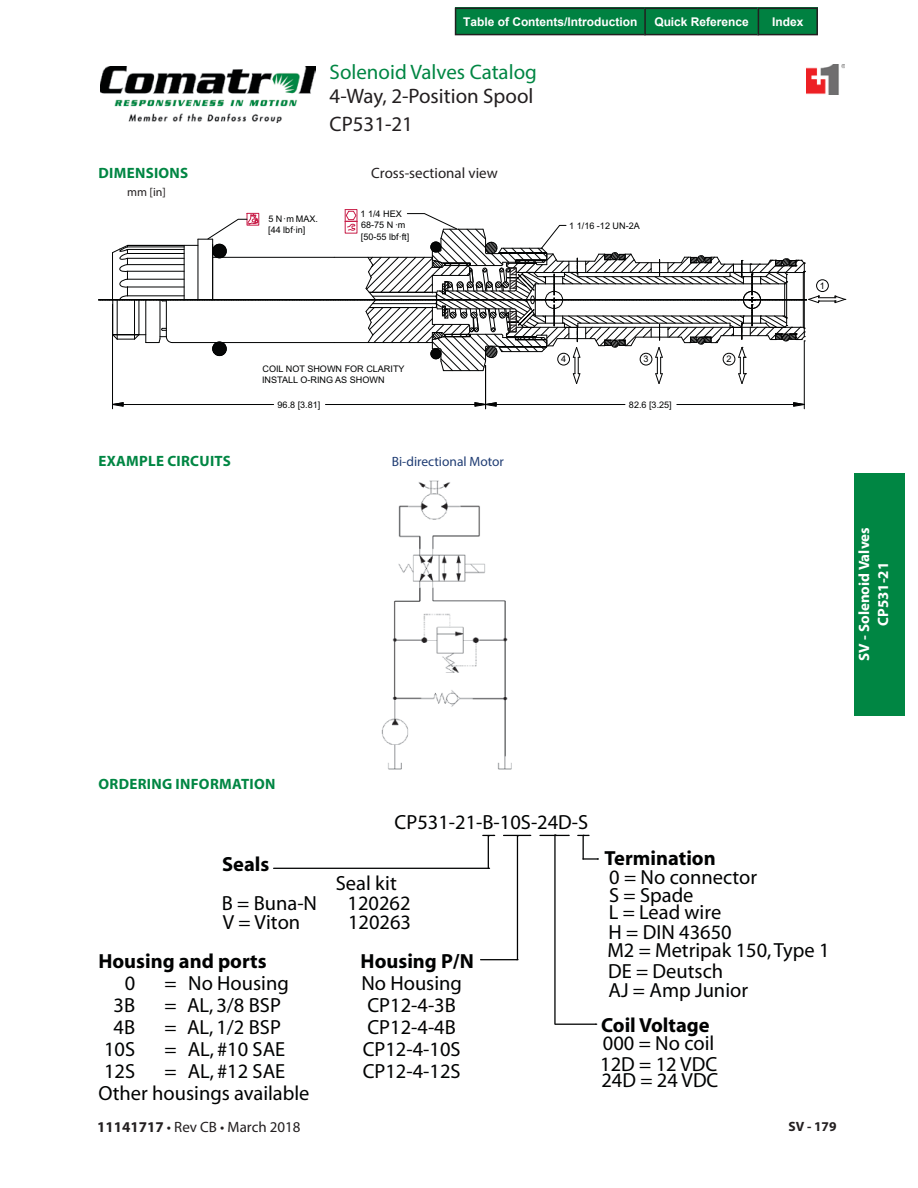
<style>
.page{position:relative;width:918px;height:1188px;background:#fff}
.page>*{position:absolute;margin:0;border:0;box-sizing:border-box;transform-origin:0 0}
.t1{font:21px "Myriad Pro";color:#231f20}
.t2{font:21px "Myriad Pro";color:#008643}
.t3{font:20.55px/19.5px "Myriad";color:#010202}
.t4{font:700 20.55px "Myriad";color:#010202}
.t5{font:700 15px "Myriad Pro";letter-spacing:.02em;color:#008643}
.t6{font:15px "Myriad Pro";color:#231f20}
.t7{font:700 15px "Myriad Pro";color:#fff}
.t8{font:13.5px "Myriad Pro";color:#1f3c73}
.t9{font:700 13.5px "Myriad Pro";color:#231f20}
.t10{font:700 12px "Arial";color:#fff}
.t11{font:12px "Myriad Pro";color:#231f20}
.t12{font:9px/11.6px "Arial";color:#010202}
.s1{font-weight:700}
</style>
<div class="page">
<div style="left:854px;top:473px;width:51px;height:242px;background:#008643"></div>
<img style="left:100px;top:67px;width:215px;height:55px">
<img style="left:807px;top:65px;width:37px;height:30px">
<svg style="left:344px;top:209px;width:14px;height:22px"></svg>
<hr style="left:123px;top:404px;width:150px;height:1px;background:#010202">
<hr style="left:325px;top:404px;width:150px;height:1px;background:#010202">
<hr style="left:112px;top:304px;width:1px;height:105px;background:#010202">
<svg style="left:113px;top:402px;width:11px;height:5px"></svg>
<hr style="left:496px;top:404px;width:128px;height:1px;background:#010202">
<hr style="left:677px;top:404px;width:117px;height:1px;background:#010202">
<hr style="left:485px;top:365px;width:1px;height:44px;background:#010202">
<hr style="left:804px;top:341px;width:1px;height:68px;background:#010202">
<svg style="left:793px;top:402px;width:12px;height:5px"></svg>
<svg style="left:474px;top:402px;width:23px;height:5px"></svg>
<svg style="left:98px;top:258px;width:267px;height:70px"></svg>
<hr style="left:213px;top:257px;width:121px;height:1px;background:#010202">
<hr style="left:334px;top:257px;width:98px;height:1px;background:#010202">
<hr style="left:127px;top:253px;width:57px;height:1px;background:#010202">
<hr style="left:129px;top:249px;width:55px;height:1px;background:#010202">
<hr style="left:127px;top:247px;width:57px;height:1px;background:#010202">
<hr style="left:127px;top:264px;width:57px;height:1px;background:#010202">
<hr style="left:128px;top:271px;width:56px;height:1px;background:#010202">
<hr style="left:127px;top:258px;width:57px;height:1px;background:#010202">
<hr style="left:128px;top:245px;width:70px;height:1px;background:#010202">
<hr style="left:127px;top:296px;width:57px;height:1px;background:#010202">
<hr style="left:127px;top:287px;width:57px;height:1px;background:#010202">
<hr style="left:127px;top:279px;width:57px;height:1px;background:#010202">
<svg style="left:112px;top:245px;width:17px;height:55px"></svg>
<hr style="left:184px;top:245px;width:1px;height:55px;background:#010202">
<hr style="left:198px;top:239px;width:1px;height:61px;background:#010202">
<hr style="left:212px;top:244px;width:1px;height:56px;background:#010202">
<svg style="left:113px;top:328px;width:59px;height:15px"></svg>
<hr style="left:117px;top:300px;width:1px;height:39px;background:#010202">
<hr style="left:113px;top:300px;width:1px;height:35px;background:#010202">
<hr style="left:166px;top:300px;width:1px;height:37px;background:#010202">
<hr style="left:160px;top:300px;width:1px;height:39px;background:#010202">
<hr style="left:134px;top:300px;width:1px;height:39px;background:#010202">
<hr style="left:139px;top:300px;width:1px;height:35px;background:#010202">
<hr style="left:146px;top:300px;width:1px;height:43px;background:#010202">
<hr style="left:172px;top:342px;width:162px;height:1px;background:#010202">
<hr style="left:334px;top:342px;width:98px;height:1px;background:#010202">
<svg style="left:198px;top:213px;width:61px;height:45px"></svg>
<svg style="left:212px;top:341px;width:15px;height:15px"></svg>
<svg style="left:365px;top:213px;width:481px;height:171px"></svg>
<hr style="left:481px;top:959px;width:36px;height:1px;background:#010202">
<hr style="left:555px;top:1024px;width:41px;height:1px;background:#010202">
<hr style="left:554px;top:835px;width:2px;height:189px;background:#010202">
<hr style="left:517px;top:836px;width:1px;height:124px;background:#010202">
<hr style="left:488px;top:836px;width:1px;height:32px;background:#010202">
<hr style="left:274px;top:868px;width:215px;height:1px;background:#010202">
<svg style="left:483px;top:835px;width:12px;height:1px"></svg>
<svg style="left:504px;top:835px;width:27px;height:1px"></svg>
<svg style="left:540px;top:834px;width:29px;height:2px"></svg>
<svg style="left:578px;top:835px;width:20px;height:25px"></svg>
<img style="left:381px;top:480px;width:131px;height:290px">
<div style="left:455px;top:8px;width:191px;height:27px;background:#008141"></div>
<div style="left:455px;top:8px;width:191px;height:27px;border:1px solid #231f20"></div>
<div style="left:644px;top:8px;width:115px;height:27px;background:#008141"></div>
<div style="left:644px;top:8px;width:115px;height:27px;border:1px solid #231f20"></div>
<div style="left:758px;top:8px;width:60px;height:27px;background:#008141"></div>
<div style="left:758px;top:8px;width:60px;height:27px;border:1px solid #231f20"></div>
<p class="t5" style="left:99px;top:167px;width:91px">DIMENSIONS</p>
<p class="t11" style="left:127px;top:187px;width:40px">mm [in]</p>
<p class="t5" style="left:99px;top:455px;width:134px">EXAMPLE CIRCUITS</p>
<p class="t10" style="left:463px;top:15px;width:176px">Table of Contents/Introduction</p>
<p class="t10" style="left:654px;top:15px;width:96px">Quick Reference</p>
<p class="t10" style="left:772px;top:15px;width:33px">Index</p>
<p class="t2" style="left:330px;top:64px;width:209px">Solenoid Valves Catalog</p>
<p class="t1" style="left:330px;top:88px;width:205px">4-Way, 2-Position Spool</p>
<p class="t1" style="left:330px;top:116px;width:85px">CP531-21</p>
<p class="t6" style="left:371px;top:167px;width:128px">Cross-sectional view</p>
<p class="t12" style="left:268px;top:213px;width:51px">5 N·m MAX. [44 lbf·in]</p>
<p class="t12" style="left:360px;top:208px;width:50px">1 1/4 HEX<br>68-75 N ·m [50-55 lbf·ft]</p>
<p class="t12" style="left:569px;top:220px;width:72px">1 1/16 -12 UN-2A</p>
<p class="t12" style="left:820px;top:280px;width:7px">1</p>
<p class="t12" style="left:262px;top:363px;width:144px">COIL NOT SHOWN FOR CLARITY<br>INSTALL O-RING AS SHOWN</p>
<p class="t12" style="left:561px;top:353px;width:7px">4</p>
<p class="t12" style="left:644px;top:353px;width:7px">3</p>
<p class="t12" style="left:726px;top:353px;width:7px">2</p>
<p class="t12" style="left:278px;top:399px;width:44px">96.8 [3.81]</p>
<p class="t12" style="left:629px;top:399px;width:44px">82.6 [3.25]</p>
<p class="t8" style="left:392px;top:456px;width:114px">Bi-directional Motor</p>
<p class="t7" style="left:858px;top:661px;width:135px;rotate:-90deg">SV - Solenoid Valves</p>
<p class="t7" style="left:877px;top:626px;width:65px;rotate:-90deg">CP531-21</p>
<p class="t5" style="left:99px;top:778px;width:178px">ORDERING INFORMATION</p>
<p class="t4" style="left:222px;top:856px;width:49px">Seals</p>
<p class="t3" style="left:395px;top:814px;width:195px">CP531-21-B-10S-24D-S</p>
<p class="t3" style="left:336px;top:875px;width:63px">Seal kit</p>
<p class="t3" style="left:222px;top:895px;width:97px">B = Buna-N</p>
<p class="t3" style="left:348px;top:895px;width:65px">120262</p>
<p class="t3" style="left:223px;top:914px;width:79px">V = Viton</p>
<p class="t3" style="left:348px;top:914px;width:65px">120263</p>
<p class="t4" style="left:98px;top:953px;width:170px">Housing and ports</p>
<p class="t4" style="left:361px;top:953px;width:115px">Housing P/N</p>
<p class="t3" style="left:125px;top:975px;width:12px">0</p>
<p class="t3" style="left:165px;top:975px;width:126px">= No Housing</p>
<p class="t3" style="left:361px;top:975px;width:102px">No Housing</p>
<p class="t3" style="left:114px;top:997px;width:23px">3B</p>
<p class="t3" style="left:165px;top:997px;width:118px">= AL, 3/8 BSP</p>
<p class="t3" style="left:367px;top:997px;width:90px">CP12-4-3B</p>
<p class="t3" style="left:114px;top:1019px;width:23px">4B</p>
<p class="t3" style="left:165px;top:1019px;width:118px">= AL, 1/2 BSP</p>
<p class="t3" style="left:367px;top:1019px;width:90px">CP12-4-4B</p>
<p class="t3" style="left:104px;top:1041px;width:33px">10S</p>
<p class="t3" style="left:164px;top:1041px;width:122px">= AL, #10 SAE</p>
<p class="t3" style="left:363px;top:1041px;width:99px">CP12-4-10S</p>
<p class="t3" style="left:104px;top:1063px;width:33px">12S</p>
<p class="t3" style="left:164px;top:1063px;width:122px">= AL, #12 SAE</p>
<p class="t3" style="left:363px;top:1063px;width:99px">CP12-4-12S</p>
<p class="t3" style="left:98px;top:1085px;width:213px">Other housings available</p>
<p class="t6" style="left:97px;top:1122px;width:205px"><span class="s1">11141717</span> • Rev CB • March 2018</p>
<p class="t4" style="left:605px;top:851px;width:113px">Termination</p>
<p class="t3" style="left:609px;top:888px;width:114px;line-height:17.2px">S = Spade<br>L = Lead wire</p>
<p class="t3" style="left:607px;top:924px;width:224px">H = DIN 43650<br>M2 = Metripak 150, Type 1<br>DE = Deutsch</p>
<p class="t4" style="left:601px;top:1017px;width:110px">Coil Voltage</p>
<p class="t3" style="left:600px;top:1057px;width:120px;line-height:16.2px">12D = 12 VDC<br>24D = 24 VDC</p>
<p class="t3" style="left:609px;top:869px;width:150px">0 = No connector</p>
<p class="t3" style="left:609px;top:982px;width:141px">AJ = Amp Junior</p>
<p class="t3" style="left:603px;top:1035px;width:113px">000 = No coil</p>
<p class="t9" style="left:789px;top:1122px;width:50px">SV - 179</p>
</div>
